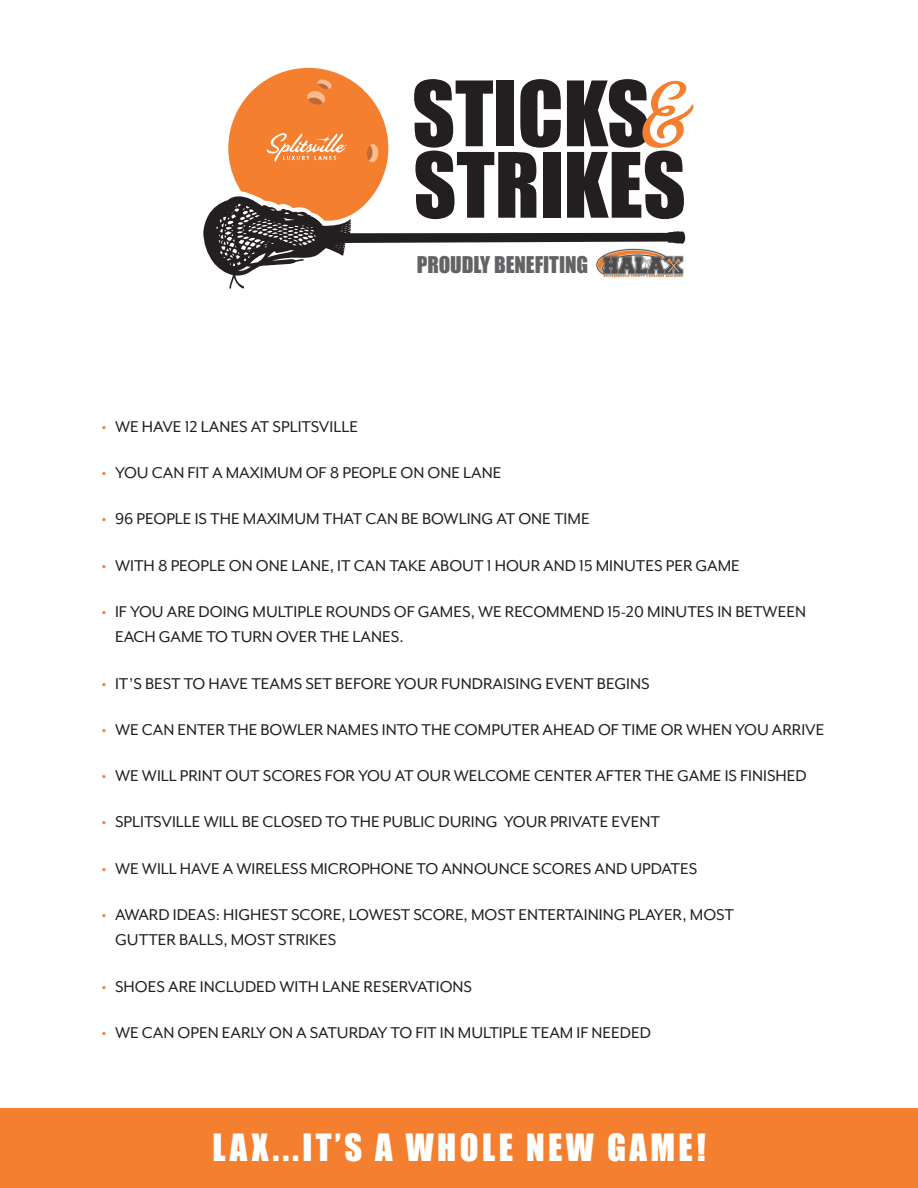
<style>
.page{position:relative;width:918px;height:1188px;background:#fff}
.page>*{position:absolute;margin:0;border:0;box-sizing:border-box;transform-origin:0 0}
.t1{font:92.7px "Metro Script";color:#f47f2e}
.t2{font:83.25px "Impact";color:#231f20}
.t3{font:34.5px "Impact";letter-spacing:.1em;color:#fff}
.t4{font:21.15px "Impact";color:#636366}
.t5{font:18px/25.5px "Mr Eaves Mod OT";color:#231f20}
.s1{font-weight:700;color:#f47f2e}
</style>
<div class="page">
<div style="left:0;top:1108px;width:918px;height:80px;background:#f47f2e"></div>
<svg style="left:203px;top:203px;width:482px;height:86px"></svg>
<img style="left:595px;top:247px;width:90px;height:32px">
<svg style="left:220px;top:68px;width:168px;height:164px"></svg>
<p class="t2" style="left:412px;top:49px;width:239px">STICKS</p>
<p class="t2" style="left:413px;top:120px;width:274px">STRIKES</p>
<p class="t1" style="left:646px;top:64px;width:48px">&amp;</p>
<p class="t4" style="left:417px;top:248px;width:173px">PROUDLY BENEFITING</p>
<p class="t5" style="left:102px;top:414px;width:258px"><span class="s1">•</span> WE HAVE 12 LANES AT SPLITSVILLE</p>
<p class="t5" style="left:102px;top:460px;width:401px"><span class="s1">•</span> YOU CAN FIT A MAXIMUM OF 8 PEOPLE ON ONE LANE</p>
<p class="t5" style="left:102px;top:506px;width:490px"><span class="s1">•</span> 96 PEOPLE IS THE MAXIMUM THAT CAN BE BOWLING AT ONE TIME</p>
<p class="t5" style="left:102px;top:552px;width:640px"><span class="s1">•</span> WITH 8 PEOPLE ON ONE LANE, IT CAN TAKE ABOUT 1 HOUR AND 15 MINUTES PER GAME</p>
<p class="t5" style="left:115px;top:599px;width:692px;text-indent:-14px"><span class="s1">•</span> IF YOU ARE DOING MULTIPLE ROUNDS OF GAMES, WE RECOMMEND 15-20 MINUTES IN BETWEEN<br>EACH GAME TO TURN OVER THE LANES.</p>
<p class="t5" style="left:102px;top:670px;width:550px"><span class="s1">•</span> IT’S BEST TO HAVE TEAMS SET BEFORE YOUR FUNDRAISING EVENT BEGINS</p>
<p class="t5" style="left:102px;top:717px;width:724px"><span class="s1">•</span> WE CAN ENTER THE BOWLER NAMES INTO THE COMPUTER AHEAD OF TIME OR WHEN YOU ARRIVE</p>
<p class="t5" style="left:102px;top:763px;width:707px"><span class="s1">•</span> WE WILL PRINT OUT SCORES FOR YOU AT OUR WELCOME CENTER AFTER THE GAME IS FINISHED</p>
<p class="t5" style="left:102px;top:809px;width:560px"><span class="s1">•</span> SPLITSVILLE WILL BE CLOSED TO THE PUBLIC DURING YOUR PRIVATE EVENT</p>
<p class="t5" style="left:102px;top:855px;width:597px"><span class="s1">•</span> WE WILL HAVE A WIRELESS MICROPHONE TO ANNOUNCE SCORES AND UPDATES</p>
<p class="t5" style="left:115px;top:902px;width:620px;text-indent:-14px"><span class="s1">•</span> AWARD IDEAS: HIGHEST SCORE, LOWEST SCORE, MOST ENTERTAINING PLAYER, MOST<br>GUTTER BALLS, MOST STRIKES</p>
<p class="t5" style="left:102px;top:973px;width:372px"><span class="s1">•</span> SHOES ARE INCLUDED WITH LANE RESERVATIONS</p>
<p class="t5" style="left:102px;top:1020px;width:551px"><span class="s1">•</span> WE CAN OPEN EARLY ON A SATURDAY TO FIT IN MULTIPLE TEAM IF NEEDED</p>
<p class="t3" style="left:212px;top:1120px;width:495px">LAX...IT’S A WHOLE NEW GAME!</p>
</div>
